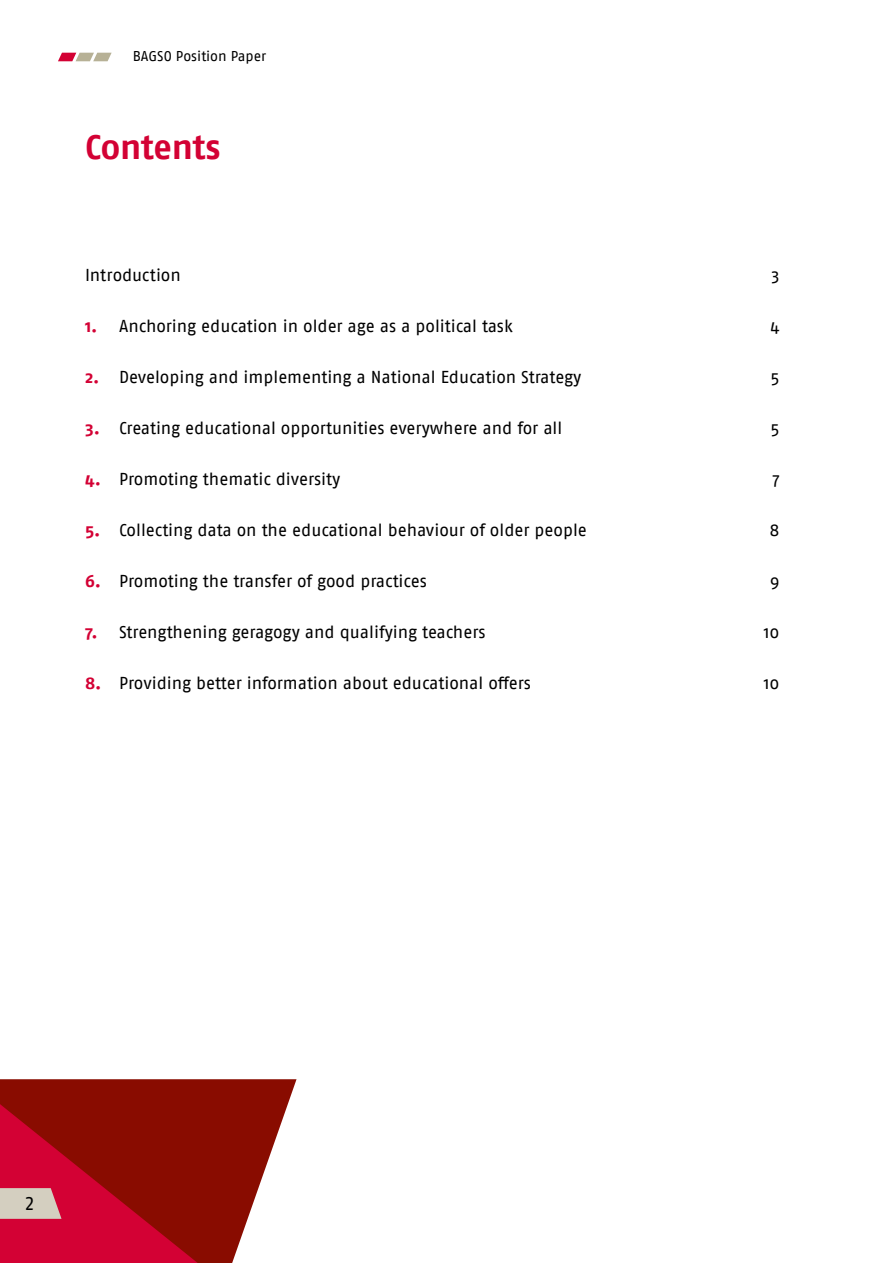
<style>
.page{position:relative;width:893px;height:1263px;background:#fff}
.page>*{position:absolute;margin:0;border:0;box-sizing:border-box;transform-origin:0 0}
.t1{font:700 34.5px "Fago Pro";letter-spacing:-.005em;color:#d30134}
.t2{font:19.5px "Fago Pro";color:#000}
.t3{font:17.25px "Fago Pro";letter-spacing:-.005em;color:#000}
.t4{font:700 17.25px "Fago Pro";color:#d30134}
.t5{font:14.25px "Fago Pro";color:#000}
</style>
<div class="page">
<svg style="left:0;top:1079px;width:297px;height:184px;fill:#890c00"></svg>
<svg style="left:58px;top:53px;width:54px;height:8px"></svg>
<svg style="left:0;top:1104px;width:198px;height:159px;background:#ad1121"></svg>
<p class="t5" style="left:133px;top:48px;width:135px">BAGSO Position Paper</p>
<h2 class="t1" style="left:85px;top:126px;width:137px">Contents</h2>
<p class="t3" style="left:85px;top:264px;width:97px">Introduction</p>
<p class="t3" style="left:771px;top:264px;width:10px">3</p>
<p class="t4" style="left:85px;top:315px;width:14px">1.</p>
<p class="t3" style="left:119px;top:315px;width:395px">Anchoring education in older age as a political task</p>
<p class="t3" style="left:770px;top:315px;width:11px">4</p>
<p class="t4" style="left:85px;top:366px;width:16px">2.</p>
<p class="t3" style="left:119px;top:366px;width:464px">Developing and implementing a National Education Strategy</p>
<p class="t3" style="left:770px;top:366px;width:11px">5</p>
<p class="t4" style="left:85px;top:417px;width:16px">3.</p>
<p class="t3" style="left:119px;top:417px;width:445px">Creating educational opportunities everywhere and for all</p>
<p class="t3" style="left:770px;top:417px;width:11px">5</p>
<p class="t4" style="left:85px;top:468px;width:17px">4.</p>
<p class="t3" style="left:119px;top:468px;width:223px">Promoting thematic diversity</p>
<p class="t3" style="left:772px;top:468px;width:9px">7</p>
<p class="t4" style="left:85px;top:519px;width:17px">5.</p>
<p class="t3" style="left:119px;top:519px;width:469px">Collecting data on the educational behaviour of older people</p>
<p class="t3" style="left:769px;top:519px;width:12px">8</p>
<p class="t4" style="left:85px;top:570px;width:18px">6.</p>
<p class="t3" style="left:119px;top:570px;width:309px">Promoting the transfer of good practices</p>
<p class="t3" style="left:770px;top:570px;width:11px">9</p>
<p class="t4" style="left:85px;top:621px;width:14px">7.</p>
<p class="t3" style="left:119px;top:621px;width:368px">Strengthening geragogy and qualifying teachers</p>
<p class="t3" style="left:764px;top:621px;width:17px">10</p>
<p class="t4" style="left:85px;top:672px;width:18px">8.</p>
<p class="t3" style="left:119px;top:672px;width:413px">Providing better information about educational offers</p>
<p class="t3" style="left:764px;top:672px;width:17px">10</p>
<p class="t2" style="left:26px;top:1191px;width:10px">2</p>
</div>
